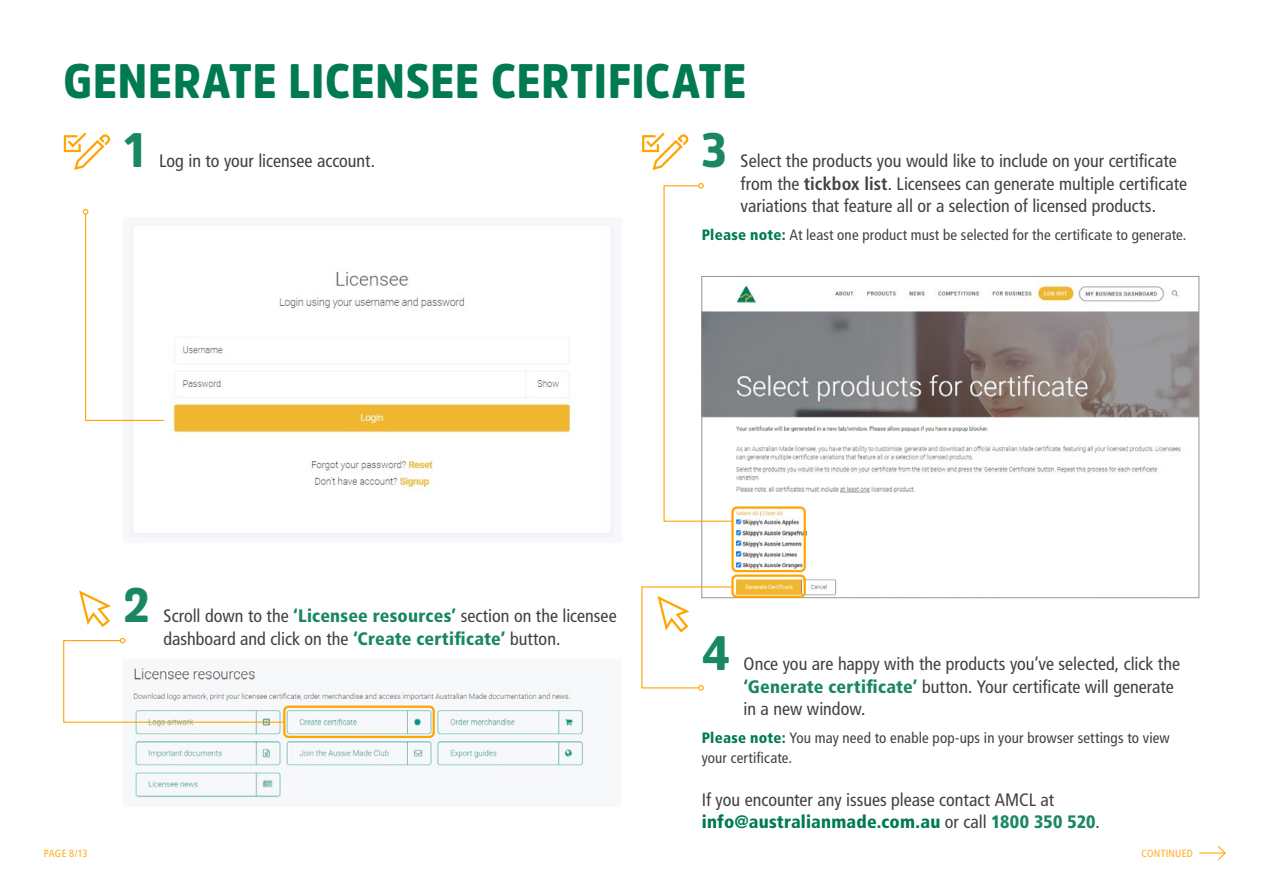
<style>
.page{position:relative;width:1263px;height:893px;background:#fff}
.page>*{position:absolute;margin:0;border:0;box-sizing:border-box;transform-origin:0 0}
.t1{font:900 48px "Amsi Pro Narw";letter-spacing:.015em;color:#007a53}
.t2{font:900 48px "Amsi Pro Narw";color:#1a8764}
.t3{font:condensed 18px/22.5px "Frutiger LT Std";color:#414042}
.t4{font:condensed 15px/19.5px "Frutiger LT Std";letter-spacing:.01em;color:#414042}
.t5{font:condensed 10.5px "Frutiger LT Std";letter-spacing:.03em;color:#ffad1a}
.s1{font-weight:700}
.s2{font-weight:900;color:#007a53}
.s3{font-weight:900;color:#1a8764}
</style>
<div class="page">
<img style="left:134px;top:689px;width:457px;height:115px">
<svg style="left:63px;top:133px;width:48px;height:37px"></svg>
<div style="left:283px;top:706px;width:152px;height:32px;border:2px solid #ffa400;border-radius:4px"></div>
<svg style="left:63px;top:638px;width:222px;height:85px"></svg>
<svg style="left:79px;top:590px;width:32px;height:37px"></svg>
<img style="left:734px;top:285px;width:463px;height:311px">
<svg style="left:642px;top:133px;width:47px;height:37px"></svg>
<svg style="left:663px;top:183px;width:71px;height:339px"></svg>
<div style="left:731px;top:574px;width:75px;height:24px;border:2px solid #ffa400;border-radius:4px"></div>
<div style="left:731px;top:506px;width:75px;height:66px;border:2px solid #ffa400;border-radius:4px"></div>
<svg style="left:641px;top:586px;width:93px;height:105px"></svg>
<img style="left:130px;top:224px;width:484px;height:315px">
<svg style="left:83px;top:209px;width:82px;height:213px"></svg>
<svg style="left:1199px;top:846px;width:27px;height:14px"></svg>
<h1 class="t1" style="left:63px;top:48px;width:684px">GENERATE LICENSEE CERTIFICATE</h1>
<h1 class="t2" style="left:124px;top:117px;width:23px">1</h1>
<p class="t3" style="left:159px;top:149px;width:218px">Log in to your licensee account.</p>
<h1 class="t2" style="left:702px;top:117px;width:26px">3</h1>
<p class="t3" style="left:741px;top:150px;width:448px">Select the products you would like to include on your certificate from the <span class="s1">tickbox list</span>. Licensees can generate multiple certificate variations that feature all or a selection of licensed products.</p>
<p class="t4" style="left:702px;top:225px;width:486px"><span class="s2">Please note:</span> At least one product must be selected for the certificate to generate.</p>
<h1 class="t2" style="left:123px;top:572px;width:28px">2</h1>
<p class="t3" style="left:164px;top:605px;width:455px">Scroll down to the <span class="s3">‘Licensee resources’</span> section on the licensee dashboard and click on the <span class="s3">‘Create certificate’</span> button.</p>
<h1 class="t2" style="left:702px;top:620px;width:29px">4</h1>
<p class="t3" style="left:743px;top:653px;width:438px">Once you are happy with the products you’ve selected, click the <span class="s3">‘Generate certificate’</span> button. Your certificate will generate in a new window.</p>
<p class="t4" style="left:702px;top:728px;width:470px"><span class="s2">Please note:</span> You may need to enable pop-ups in your browser settings to view your certificate.</p>
<p class="t3" style="left:702px;top:788px;width:399px">If you encounter any issues please contact AMCL at <span class="s2">info@australianmade.com.au</span> or call <span class="s3">1800 350 520</span>.</p>
<p class="t5" style="left:44px;top:847px;width:45px">PAGE 8/13</p>
<p class="t5" style="left:1141px;top:847px;width:53px">CONTINUED</p>
</div>
